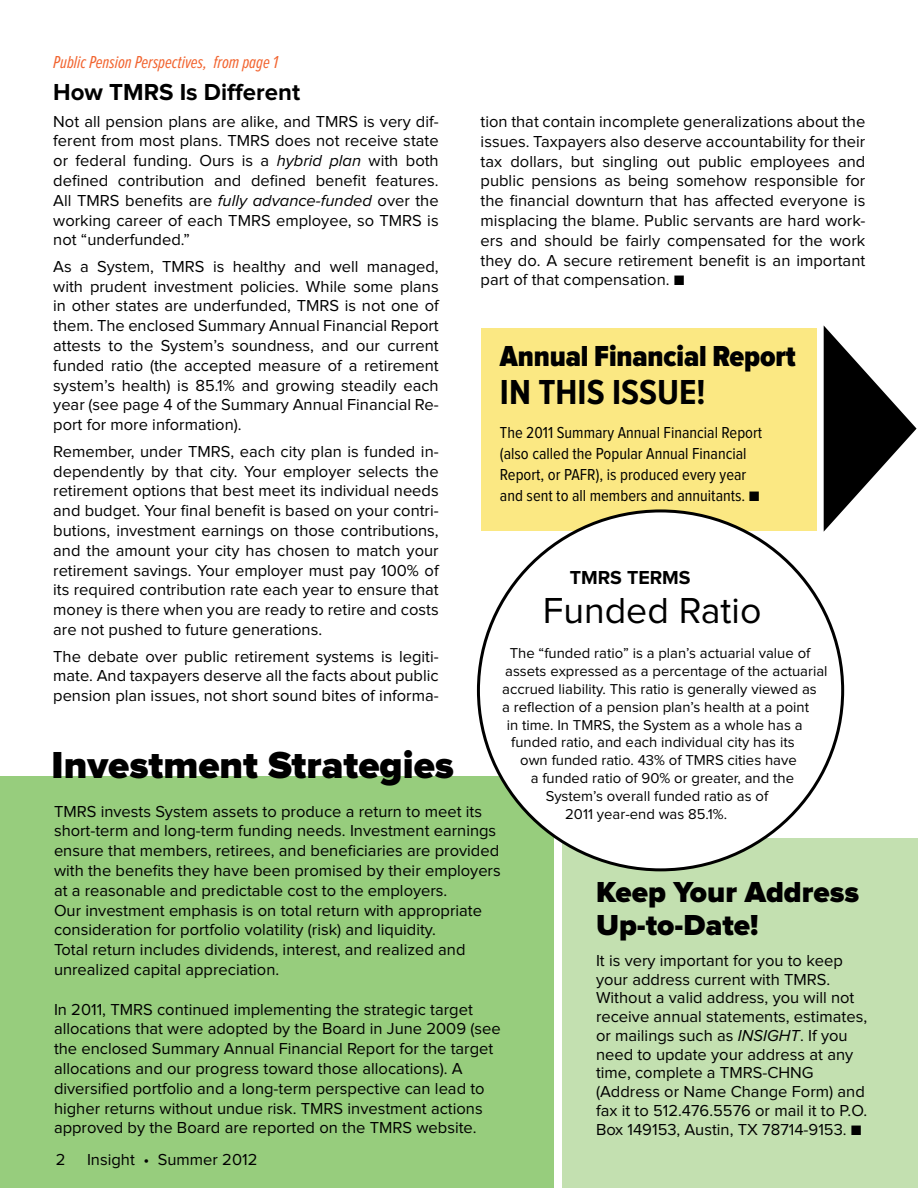
<style>
.page{position:relative;width:918px;height:1188px;background:#fff}
.page>*{position:absolute;margin:0;border:0;box-sizing:border-box;transform-origin:0 0}
.t1{font:333.75px "Proxima Nova";color:#000;scale:.52 1}
.t2{font:900 39px "Proxima Nova";color:#000}
.t3{font:37.5px "Proxima Nova";color:#000}
.t4{font:700 36px "Proxima Nova Cond";color:#000}
.t5{font:900 30px/33px "Proxima Nova";color:#000}
.t6{font:900 30px "Proxima Nova Cond";letter-spacing:-.005em;color:#000}
.t7{font:700 24px "Proxima Nova";color:#000}
.t8{font:700 19.5px "Proxima Nova";color:#000}
.t9{font:italic 18px "Proxima Nova Ex Cn";color:#f26531}
.t10{font:16.5px/19.8px "Proxima Nova";color:#000;text-align:justify}
.t11{font:16.5px/21px "Proxima Nova Cond";color:#000}
.t12{font:14.85px "Proxima Nova";color:#000}
.s1{font-style:italic}
.s2{font-family:"Proxima Nova"}
</style>
<div class="page">
<div style="left:482px;top:328px;width:335px;height:202px;background:#fbe883"></div>
<div style="left:0;top:777px;width:554px;height:411px;background:#97cd7d"></div>
<div style="left:562px;top:838px;width:356px;height:350px;background:#c3e0b0"></div>
<div style="left:478px;top:511px;width:365px;height:359px;background:#fff;border-radius:50%"></div>
<p class="t9" style="left:53px;top:54px;width:226px">Public Pension Perspectives, from page 1</p>
<h3 class="t7" style="left:53px;top:81px;width:248px">How TMRS Is Different</h3>
<p class="t10" style="left:53px;top:112px;width:387px">Not all pension plans are alike, and TMRS is very dif&shy;ferent from most plans. TMRS does not receive state or federal funding. Ours is a <span class="s1">hybrid plan</span> with both defined contribution and defined benefit features.<br>All TMRS benefits are <span class="s1">fully advance-funded</span> over the working career of each TMRS employee, so TMRS is not “underfunded.”</p>
<p class="t10" style="left:53px;top:257px;width:387px">As a System, TMRS is healthy and well managed, with prudent investment policies. While some plans in other states are underfunded, TMRS is not one of them. The enclosed Summary Annual Financial Report attests to the System’s soundness, and our current funded ratio (the accepted measure of a retirement system’s health) is 85.1% and growing steadily each year (see page 4 of the Summary Annual Financial Re&shy;port for more information).</p>
<p class="t10" style="left:53px;top:442px;width:387px">Remember, under TMRS, each city plan is funded in&shy;dependently by that city. Your employer selects the retirement options that best meet its individual needs and budget. Your final benefit is based on your contri&shy;butions, investment earnings on those contributions, and the amount your city has chosen to match your retirement savings. Your employer must pay 100% of its required contribution rate each year to ensure that money is there when you are ready to retire and costs are not pushed to future generations.</p>
<p class="t10" style="left:53px;top:647px;width:387px">The debate over public retirement systems is legiti&shy;mate. And taxpayers deserve all the facts about public pension plan issues, not short sound bites of informa-</p>
<p class="t10" style="left:481px;top:112px;width:386px">tion that contain incomplete generalizations about the issues. Taxpayers also deserve accountability for their tax dollars, but singling out public employees and public pensions as being somehow responsible for the financial downturn that has affected everyone is misplacing the blame. Public servants are hard work&shy;ers and should be fairly compensated for the work they do. A secure retirement benefit is an important part of that compensation. ■</p>
<h1 class="t1" style="left:814px;top:260px;width:197px">⊲</h1>
<h3 class="t6" style="left:500px;top:342px;width:297px">Annual Financial Report</h3>
<h3 class="t4" style="left:500px;top:375px;width:207px">IN THIS ISSUE!</h3>
<p class="t11" style="left:500px;top:423px;width:264px">The 2011 Summary Annual Financial Report (also called the Popular Annual Financial Report, or PAFR), is produced every year and sent to all members and annuitants. <span class="s2">■</span></p>
<p class="t8" style="left:570px;top:568px;width:122px">TMRS TERMS</p>
<h3 class="t3" style="left:543px;top:593px;width:220px">Funded Ratio</h3>
<p class="t12" style="left:510px;top:647px;width:302px">The “funded ratio” is a plan’s actuarial value of</p>
<p class="t12" style="left:505px;top:664px;width:324px">assets expressed as a percentage of the actuarial</p>
<p class="t12" style="left:502px;top:682px;width:316px">accrued liability. This ratio is generally viewed as</p>
<p class="t12" style="left:502px;top:700px;width:308px">a reflection of a pension plan’s health at a point</p>
<p class="t12" style="left:507px;top:718px;width:297px">in time. In TMRS, the System as a whole has a</p>
<p class="t12" style="left:511px;top:736px;width:285px">funded ratio, and each individual city has its</p>
<p class="t12" style="left:520px;top:754px;width:278px">own funded ratio. 43% of TMRS cities have</p>
<p class="t12" style="left:531px;top:771px;width:265px">a funded ratio of 90% or greater, and the</p>
<p class="t12" style="left:546px;top:789px;width:224px">System’s overall funded ratio as of</p>
<p class="t12" style="left:565px;top:807px;width:164px">2011 year-end was 85.1%.</p>
<h2 class="t2" style="left:52px;top:748px;width:404px">Investment Strategies</h2>
<p class="t10" style="left:54px;top:802px;width:448px;text-align:left">TMRS invests System assets to produce a return to meet its short-term and long-term funding needs. Investment earnings ensure that members, retirees, and beneficiaries are provided with the benefits they have been promised by their employers at a reasonable and predictable cost to the employers.<br>Our investment emphasis is on total return with appropriate consideration for portfolio volatility (risk) and liquidity.<br>Total return includes dividends, interest, and realized and unrealized capital appreciation.</p>
<p class="t10" style="left:54px;top:1000px;width:448px;text-align:left">In 2011, TMRS continued implementing the strategic target allocations that were adopted by the Board in June 2009 (see the enclosed Summary Annual Financial Report for the target allocations and our progress toward those allocations). A diversified portfolio and a long-term perspective can lead to higher returns without undue risk. TMRS investment actions approved by the Board are reported on the TMRS website.</p>
<h3 class="t5" style="left:596px;top:877px;width:265px">Keep Your Address<br>Up-to-Date!</h3>
<p class="t10" style="left:596px;top:952px;width:273px;line-height:18.8px;text-align:left">It is very important for you to keep your address current with TMRS.<br>Without a valid address, you will not receive annual statements, estimates, or mailings such as <span class="s1">INSIGHT</span>. If you need to update your address at any time, complete a TMRS-CHNG (Address or Name Change Form) and fax it to 512.476.5576 or mail it to P.O.<br>Box 149153, Austin, TX 78714-9153. ■</p>
<p class="t10" style="left:56px;top:1151px;width:11px">2</p>
<p class="t10" style="left:87px;top:1151px;width:172px">Insight • Summer 2012</p>
</div>
